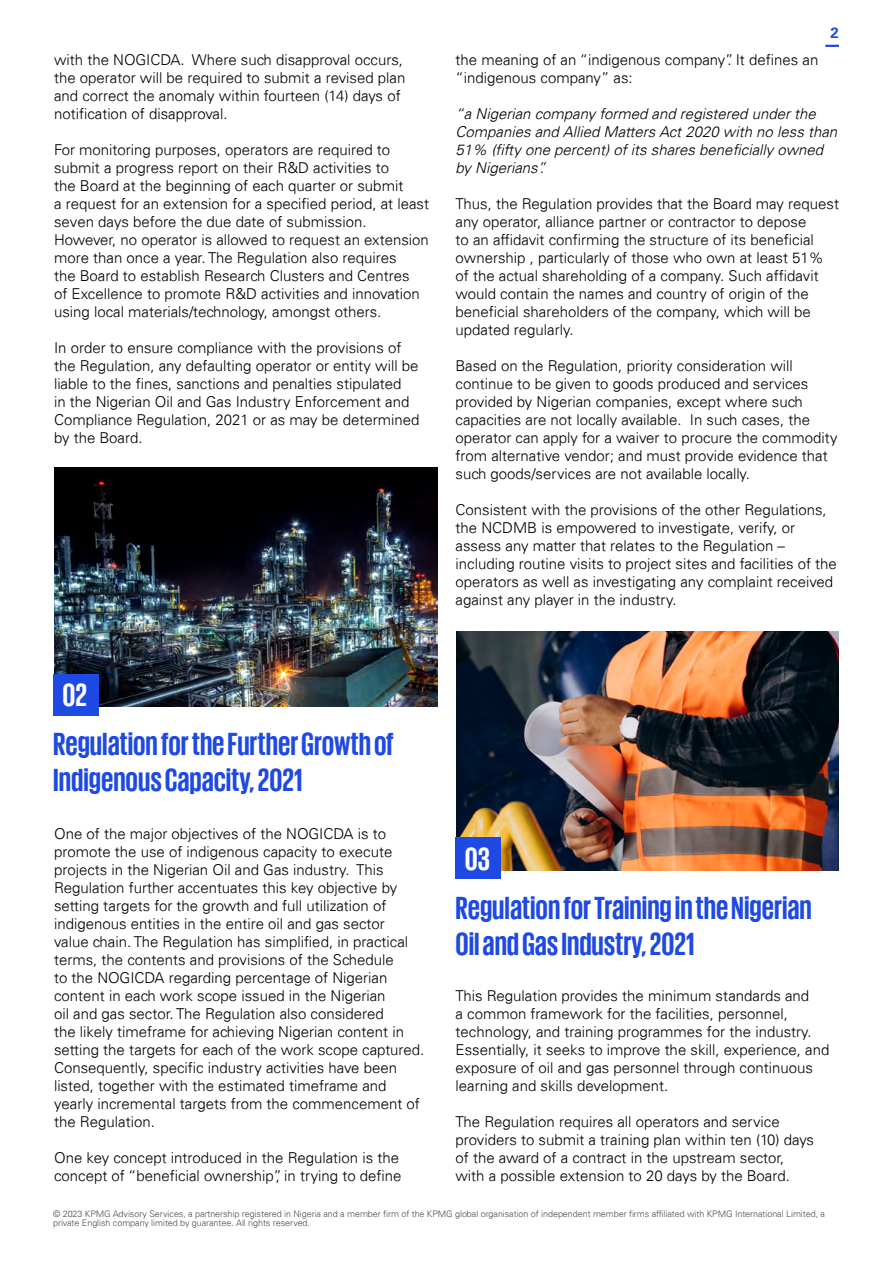
<style>
.page{position:relative;width:893px;height:1263px;background:#fff}
.page>*{position:absolute;margin:0;border:0;box-sizing:border-box;transform-origin:0 0}
.t1{font:700 33px/36px "KPMG";color:#1e49e2}
.t2{font:700 33px "KPMG";color:#fff}
.t3{font:300 15px/18px "Univers 45";color:#000}
.t4{font:italic 300 15px/18px "Univers 45";color:#000}
.t5{font:700 15px "Univers 65";color:#1e49e2}
.t6{font:300 9px/9px "Univers 45";letter-spacing:-.005em;color:#524b48}
</style>
<div class="page">
<svg style="left:825px;top:45px;width:14px;height:2px"></svg>
<img style="left:55px;top:468px;width:382px;height:239px">
<div style="left:53px;top:674px;width:45px;height:41px;background:#1e49e2"></div>
<img style="left:456px;top:631px;width:383px;height:239px">
<div style="left:455px;top:837px;width:46px;height:42px;background:#1e49e2"></div>
<p class="t3" style="left:54px;top:51px;width:353px">with the NOGICDA. Where such disapproval occurs, the operator will be required to submit a revised plan and correct the anomaly within fourteen (14) days of notification of disapproval.</p>
<p class="t3" style="left:54px;top:141px;width:377px">For monitoring purposes, operators are required to submit a progress report on their R&amp;D activities to<br>the Board at the beginning of each quarter or submit<br>a request for an extension for a specified period, at least seven days before the due date of submission.<br>However, no operator is allowed to request an extension more than once a year. The Regulation also requires<br>the Board to establish Research Clusters and Centres<br>of Excellence to promote R&amp;D activities and innovation using local materials/technology, amongst others.</p>
<p class="t3" style="left:54px;top:339px;width:367px">In order to ensure compliance with the provisions of the Regulation, any defaulting operator or entity will be liable to the fines, sanctions and penalties stipulated<br>in the Nigerian Oil and Gas Industry Enforcement and Compliance Regulation, 2021 or as may be determined by the Board.</p>
<p class="t5" style="left:831px;top:24px;width:10px">2</p>
<p class="t3" style="left:455px;top:51px;width:364px">the meaning of an “indigenous company”. It defines an “indigenous company” as:</p>
<p class="t4" style="left:455px;top:105px;width:383px">“a Nigerian company formed and registered under the Companies and Allied Matters Act 2020 with no less than 51% (fifty one percent) of its shares beneficially owned by Nigerians”.</p>
<p class="t3" style="left:455px;top:195px;width:385px">Thus, the Regulation provides that the Board may request any operator, alliance partner or contractor to depose<br>to an affidavit confirming the structure of its beneficial ownership , particularly of those who own at least 51% of the actual shareholding of a company. Such affidavit would contain the names and country of origin of the beneficial shareholders of the company, which will be updated regularly.</p>
<p class="t3" style="left:455px;top:357px;width:383px">Based on the Regulation, priority consideration will continue to be given to goods produced and services provided by Nigerian companies, except where such capacities are not locally available. In such cases, the operator can apply for a waiver to procure the commodity from alternative vendor; and must provide evidence that such goods/services are not available locally.</p>
<p class="t3" style="left:455px;top:501px;width:383px">Consistent with the provisions of the other Regulations, the NCDMB is empowered to investigate, verify, or assess any matter that relates to the Regulation – including routine visits to project sites and facilities of the operators as well as investigating any complaint received against any player in the industry.</p>
<h1 class="t2" style="left:63px;top:679px;width:26px">02</h1>
<h1 class="t1" style="left:53px;top:725px;width:342px">Regulation for the Further Growth of<br>Indigenous Capacity, 2021</h1>
<p class="t3" style="left:54px;top:825px;width:372px">One of the major objectives of the NOGICDA is to promote the use of indigenous capacity to execute projects in the Nigerian Oil and Gas industry. This Regulation further accentuates this key objective by setting targets for the growth and full utilization of indigenous entities in the entire oil and gas sector<br>value chain. The Regulation has simplified, in practical terms, the contents and provisions of the Schedule<br>to the NOGICDA regarding percentage of Nigerian content in each work scope issued in the Nigerian<br>oil and gas sector. The Regulation also considered<br>the likely timeframe for achieving Nigerian content in setting the targets for each of the work scope captured.<br>Consequently, specific industry activities have been listed, together with the estimated timeframe and yearly incremental targets from the commencement of the Regulation.</p>
<p class="t3" style="left:54px;top:1149px;width:349px">One key concept introduced in the Regulation is the concept of “beneficial ownership”, in trying to define</p>
<h1 class="t2" style="left:465px;top:842px;width:27px">03</h1>
<h1 class="t1" style="left:455px;top:889px;width:358px">Regulation for Training in the Nigerian<br>Oil and Gas Industry, 2021</h1>
<p class="t3" style="left:455px;top:987px;width:375px">This Regulation provides the minimum standards and<br>a common framework for the facilities, personnel, technology, and training programmes for the industry.<br>Essentially, it seeks to improve the skill, experience, and exposure of oil and gas personnel through continuous learning and skills development.</p>
<p class="t3" style="left:455px;top:1113px;width:360px">The Regulation requires all operators and service providers to submit a training plan within ten (10) days of the award of a contract in the upstream sector, with a possible extension to 20 days by the Board.</p>
<p class="t6" style="left:53px;top:1209px;width:773px">© 2023 KPMG Advisory Services, a partnership registered in Nigeria and a member firm of the KPMG global organisation of independent member firms affiliated with KPMG International Limited, a private English company limited by guarantee. All rights reserved.</p>
</div>
